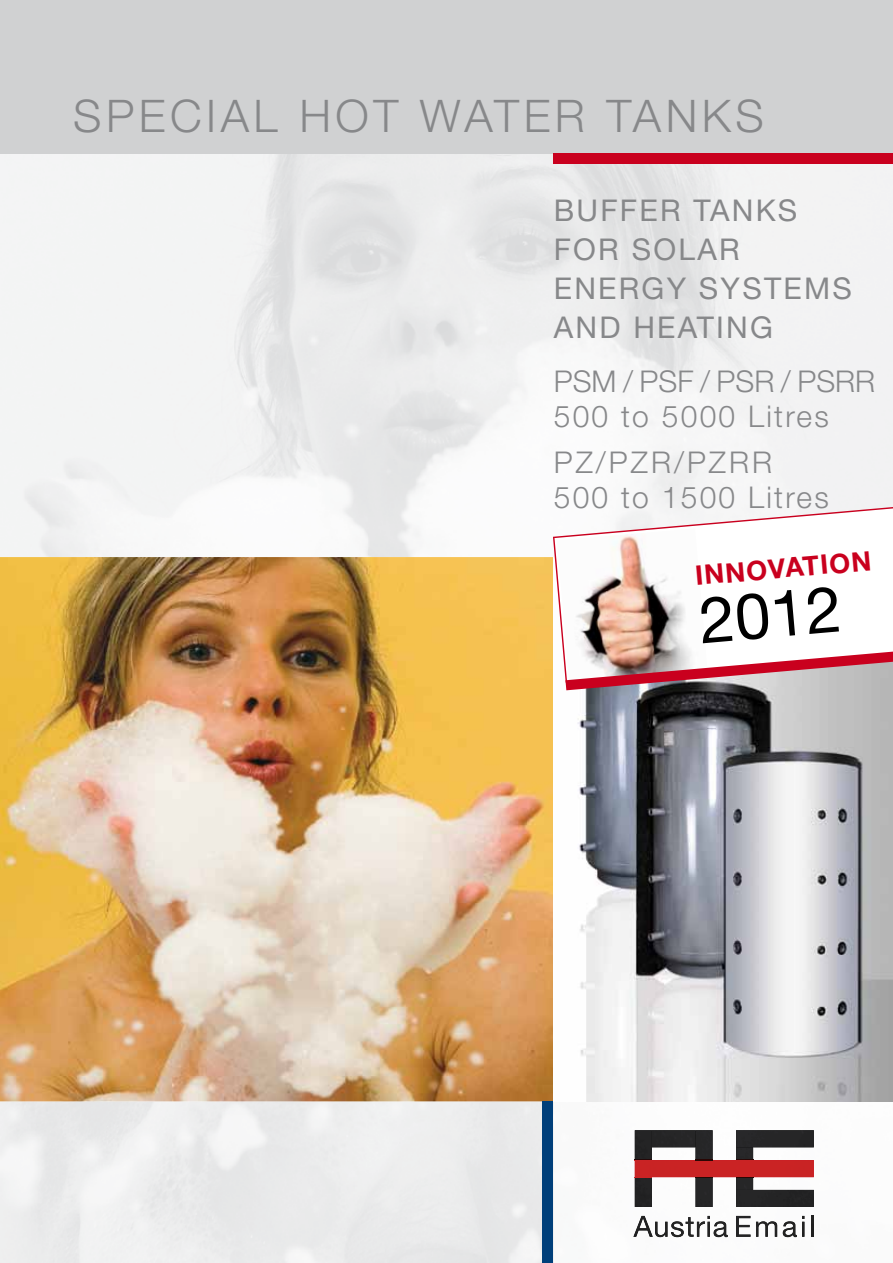
<style>
.page{position:relative;width:893px;height:1263px;background:#fff}
.page>*{position:absolute;margin:0;border:0;box-sizing:border-box;transform-origin:0 0}
.t1{font:64.05px "Helvetica Neue";color:#000}
.t2{font:300 45px "Helvetica Neue";letter-spacing:.1em;color:#87888a}
.t3{font:300 30px/34.5px "Helvetica Neue";letter-spacing:.075em;color:#87888a}
.t4{font:30px/39px "Helvetica Neue";letter-spacing:.075em;color:#87888a}
.t5{font:700 27px "Helvetica Neue";color:#c9001e}
</style>
<div class="page">
<img style="left:0;top:153px;width:893px;height:404px">
<div style="left:0;top:0;width:893px;height:153px;background:#d0d1d2"></div>
<img style="left:0;top:557px;width:893px;height:706px">
<div style="left:554px;top:153px;width:339px;height:11px;background:#c9001e"></div>
<div style="left:542px;top:1101px;width:11px;height:162px;background:#003f7a"></div>
<svg style="left:653px;top:1216px;width:75px;height:21px"></svg>
<svg style="left:751px;top:1216px;width:26px;height:21px"></svg>
<svg style="left:783px;top:1216px;width:19px;height:21px"></svg>
<img style="left:652px;top:1130px;width:43px;height:17px">
<img style="left:635px;top:1130px;width:17px;height:77px">
<img style="left:695px;top:1130px;width:18px;height:77px">
<img style="left:736px;top:1147px;width:17px;height:43px">
<img style="left:736px;top:1130px;width:78px;height:17px">
<img style="left:736px;top:1190px;width:78px;height:17px">
<div style="left:635px;top:1160px;width:179px;height:17px;background:#ca2324"></div>
<img style="left:633px;top:1216px;width:20px;height:21px">
<img style="left:655px;top:1222px;width:13px;height:15px">
<img style="left:671px;top:1221px;width:13px;height:16px">
<img style="left:685px;top:1217px;width:9px;height:20px">
<img style="left:697px;top:1221px;width:8px;height:16px">
<img style="left:707px;top:1216px;width:3px;height:21px">
<img style="left:714px;top:1221px;width:14px;height:16px">
<img style="left:736px;top:1216px;width:15px;height:21px">
<img style="left:756px;top:1221px;width:21px;height:16px">
<img style="left:783px;top:1221px;width:14px;height:16px">
<img style="left:802px;top:1216px;width:2px;height:21px">
<img style="left:811px;top:1216px;width:3px;height:21px">
<svg style="left:635px;top:1159px;width:17px;height:2px"></svg>
<svg style="left:635px;top:1177px;width:17px;height:1px"></svg>
<svg style="left:695px;top:1159px;width:18px;height:2px"></svg>
<svg style="left:695px;top:1177px;width:19px;height:1px"></svg>
<svg style="left:736px;top:1159px;width:17px;height:2px"></svg>
<svg style="left:736px;top:1177px;width:18px;height:1px"></svg>
<svg style="left:553px;top:507px;width:340px;height:176px"></svg>
<svg style="left:557px;top:528px;width:336px;height:162px"></svg>
<h2 class="t2" style="left:73px;top:88px;width:692px">SPECIAL HOT WATER TANKS</h2>
<p class="t4" style="left:554px;top:191px;width:300px">BUFFER TANKS<br>FOR SOLAR<br>ENERGY SYSTEMS<br>AND HEATING</p>
<p class="t3" style="left:554px;top:364px;width:323px">PSM / PSF / PSR / PSRR<br>500 to 5000 Litres</p>
<p class="t3" style="left:554px;top:445px;width:277px">PZ/PZR/PZRR<br>500 to 1500 Litres</p>
<p class="t5" style="left:694px;top:559px;width:178px;rotate:-5deg">INNOVATION</p>
<h1 class="t1" style="left:696px;top:583px;width:144px;rotate:-5deg">2012</h1>
</div>
